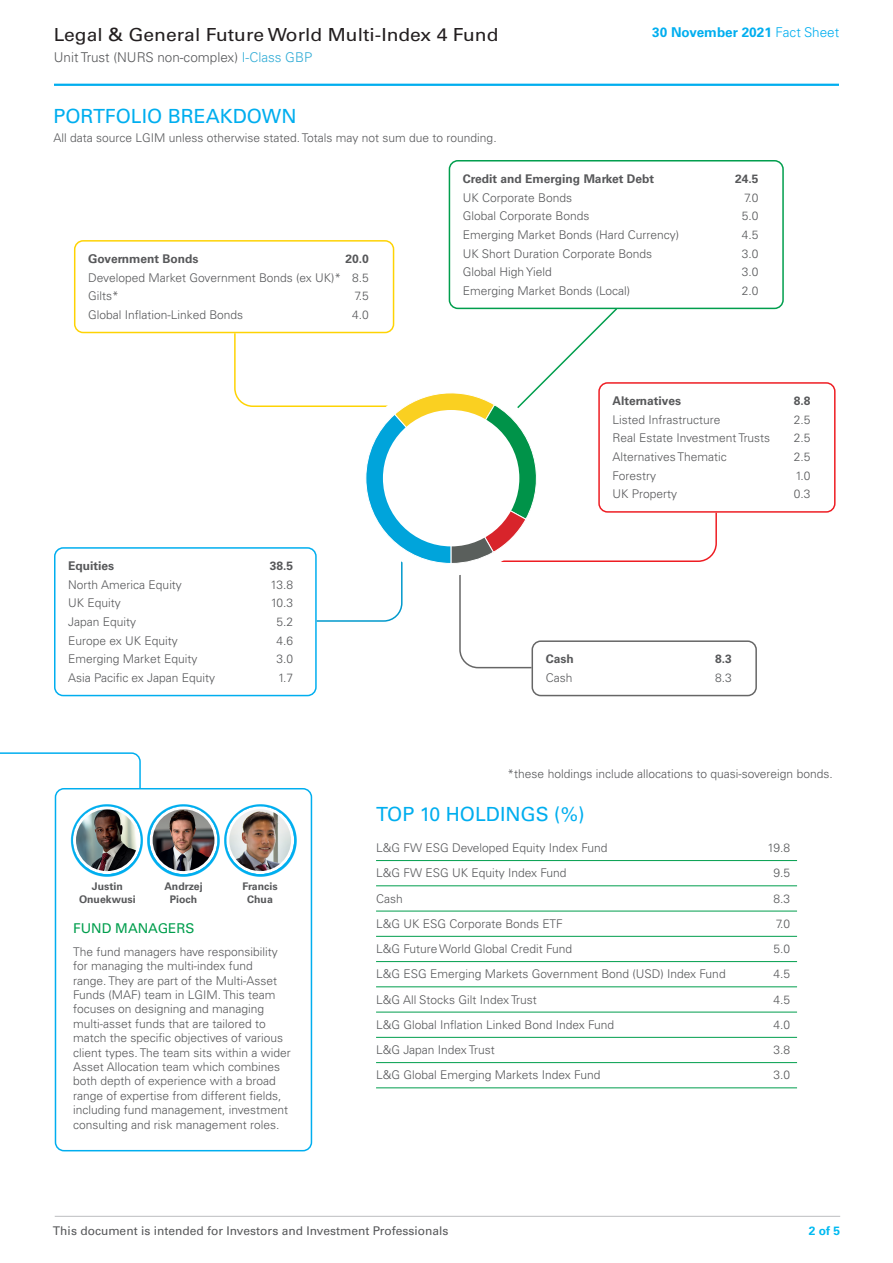
<style>
.page{position:relative;width:893px;height:1263px;background:#fff}
.page>*{position:absolute;margin:0;border:0;box-sizing:border-box;transform-origin:0 0}
.t1{font:19.5px "Univers LT Pro 55 Roman";color:#00aeef}
.t2{font:18px "Univers LT Pro 55 Roman";color:#231f20;scale:1.07 1}
.t3{font:300 13.5px "Univers LT Pro 45";color:#57585a}
.t4{font:700 13.5px "Univers LT Pro 65";color:#00aeef}
.t5{font:13.5px "Univers LT Pro 55 Roman";color:#009e4d}
.t6{font:300 12px/14.4px "Univers LT Pro 45";color:#57585a}
.t7{font:700 12px "Univers LT Pro 65";color:#57585a}
.t8{font:12px "Univers LT Pro 55 Roman";color:#57585a}
.t9{font:700 12px "Univers LT Pro 65";color:#00baf1}
.t10{font:700 10.5px/12.6px "Univers LT Pro 65";color:#57585a;text-align:center}
.s1{color:#33add6}
.s2{font-family:"Univers LT Pro 45";font-weight:300}
</style>
<div class="page">
<hr style="left:54px;top:84px;width:785px;height:2px;background:#00aeef">
<hr style="left:55px;top:1216px;width:785px;height:1px;background:#bcbdc0">
<svg style="left:0;top:752px;width:141px;height:38px"></svg>
<hr style="left:376px;top:860px;width:421px;height:1px;background:#009e4d">
<hr style="left:376px;top:885px;width:421px;height:1px;background:#009e4d">
<hr style="left:376px;top:911px;width:421px;height:1px;background:#009e4d">
<hr style="left:376px;top:936px;width:421px;height:1px;background:#009e4d">
<hr style="left:376px;top:961px;width:421px;height:1px;background:#009e4d">
<hr style="left:376px;top:986px;width:421px;height:1px;background:#009e4d">
<hr style="left:376px;top:1012px;width:421px;height:1px;background:#009e4d">
<hr style="left:376px;top:1037px;width:421px;height:1px;background:#009e4d">
<hr style="left:376px;top:1062px;width:421px;height:1px;background:#009e4d">
<hr style="left:376px;top:1087px;width:421px;height:1px;background:#009e4d">
<div style="left:55px;top:788px;width:257px;height:363px;border:2px solid #00aeef;border-radius:9px"></div>
<img style="left:154px;top:804px;width:58px;height:71px">
<img style="left:212px;top:804px;width:85px;height:71px">
<img style="left:70px;top:804px;width:84px;height:71px">
<div style="left:54px;top:547px;width:263px;height:149px;border:2px solid #00aeef;border-radius:9px"></div>
<div style="left:74px;top:240px;width:320px;height:93px;border:2px solid #fed304;border-radius:9px"></div>
<div style="left:449px;top:160px;width:335px;height:149px;border:2px solid #009e4d;border-radius:9px"></div>
<div style="left:598px;top:382px;width:237px;height:131px;border:2px solid #ee1d23;border-radius:9px"></div>
<div style="left:531px;top:640px;width:226px;height:56px;border:2px solid #666;border-radius:9px"></div>
<svg style="left:233px;top:309px;width:485px;height:360px"></svg>
<div style="left:383px;top:410px;width:136px;height:136px;background:#fff;border-radius:50%"></div>
<h2 class="t2" style="left:54px;top:24px;width:417px">Legal &amp; General Future World Multi-Index 4 Fund</h2>
<p class="t3" style="left:54px;top:49px;width:260px">Unit Trust (NURS non-complex) <span class="s1">I-Class GBP</span></p>
<h1 class="t1" style="left:54px;top:105px;width:244px">PORTFOLIO BREAKDOWN</h1>
<p class="t6" style="left:54px;top:130px;width:445px">All data source LGIM unless otherwise stated. Totals may not sum due to rounding.</p>
<p class="t4" style="left:652px;top:25px;width:188px">30 November 2021 <span class="s2">Fact Sheet</span></p>
<p class="t7" style="left:88px;top:252px;width:112px">Government Bonds</p>
<p class="t7" style="left:345px;top:252px;width:25px">20.0</p>
<p class="t6" style="left:88px;top:268px;width:282px;line-height:18.6px">Developed Market Government Bonds (ex UK)* 8.5<br>Gilts*</p>
<p class="t6" style="left:355px;top:289px;width:16px">7.5</p>
<p class="t6" style="left:88px;top:307px;width:156px">Global Inflation-Linked Bonds</p>
<p class="t6" style="left:352px;top:307px;width:18px">4.0</p>
<p class="t7" style="left:68px;top:559px;width:48px">Equities</p>
<p class="t7" style="left:270px;top:559px;width:25px">38.5</p>
<p class="t6" style="left:68px;top:577px;width:115px">North America Equity</p>
<p class="t6" style="left:271px;top:577px;width:24px">13.8</p>
<p class="t6" style="left:68px;top:596px;width:54px">UK Equity</p>
<p class="t6" style="left:271px;top:596px;width:24px">10.3</p>
<p class="t6" style="left:68px;top:615px;width:69px">Japan Equity</p>
<p class="t6" style="left:277px;top:615px;width:18px">5.2</p>
<p class="t6" style="left:68px;top:633px;width:111px">Europe ex UK Equity</p>
<p class="t6" style="left:277px;top:633px;width:18px">4.6</p>
<p class="t6" style="left:68px;top:652px;width:131px">Emerging Market Equity</p>
<p class="t6" style="left:277px;top:652px;width:18px">3.0</p>
<p class="t6" style="left:68px;top:670px;width:148px">Asia Pacific ex Japan Equity</p>
<p class="t6" style="left:278px;top:670px;width:16px">1.7</p>
<p class="t7" style="left:463px;top:172px;width:193px">Credit and Emerging Market Debt</p>
<p class="t7" style="left:735px;top:172px;width:25px">24.5</p>
<p class="t6" style="left:463px;top:190px;width:111px">UK Corporate Bonds</p>
<p class="t6" style="left:744px;top:190px;width:16px">7.0</p>
<p class="t6" style="left:463px;top:209px;width:128px">Global Corporate Bonds</p>
<p class="t6" style="left:742px;top:209px;width:18px">5.0</p>
<p class="t6" style="left:463px;top:227px;width:218px">Emerging Market Bonds (Hard Currency)</p>
<p class="t6" style="left:742px;top:227px;width:18px">4.5</p>
<p class="t6" style="left:463px;top:246px;width:191px">UK Short Duration Corporate Bonds</p>
<p class="t6" style="left:742px;top:246px;width:18px">3.0</p>
<p class="t6" style="left:463px;top:265px;width:90px">Global High Yield</p>
<p class="t6" style="left:742px;top:265px;width:18px">3.0</p>
<p class="t6" style="left:463px;top:283px;width:169px">Emerging Market Bonds (Local)</p>
<p class="t6" style="left:742px;top:283px;width:18px">2.0</p>
<p class="t7" style="left:613px;top:394px;width:70px">Alternatives</p>
<p class="t7" style="left:794px;top:394px;width:18px">8.8</p>
<p class="t6" style="left:613px;top:412px;width:109px">Listed Infrastructure</p>
<p class="t6" style="left:794px;top:412px;width:18px">2.5</p>
<p class="t6" style="left:613px;top:431px;width:159px">Real Estate Investment Trusts</p>
<p class="t6" style="left:794px;top:431px;width:18px">2.5</p>
<p class="t6" style="left:613px;top:450px;width:116px">Alternatives Thematic</p>
<p class="t6" style="left:794px;top:450px;width:18px">2.5</p>
<p class="t6" style="left:613px;top:468px;width:45px">Forestry</p>
<p class="t6" style="left:796px;top:468px;width:16px">1.0</p>
<p class="t6" style="left:613px;top:487px;width:66px">UK Property</p>
<p class="t6" style="left:794px;top:487px;width:18px">0.3</p>
<p class="t7" style="left:546px;top:652px;width:30px">Cash</p>
<p class="t7" style="left:715px;top:652px;width:18px">8.3</p>
<p class="t6" style="left:546px;top:670px;width:28px">Cash</p>
<p class="t6" style="left:715px;top:670px;width:18px">8.3</p>
<p class="t10" style="left:79px;top:880px;width:58px">Justin<br>Onuekwusi</p>
<p class="t10" style="left:164px;top:880px;width:40px">Andrzej<br>Pioch</p>
<p class="t10" style="left:242px;top:880px;width:37px">Francis<br>Chua</p>
<p class="t5" style="left:73px;top:920px;width:123px">FUND MANAGERS</p>
<p class="t6" style="left:73px;top:944px;width:219px">The fund managers have responsibility for managing the multi-index fund<br>range. They are part of the Multi-Asset Funds (MAF) team in LGIM. This team focuses on designing and managing multi-asset funds that are tailored to match the specific objectives of various client types. The team sits within a wider Asset Allocation team which combines both depth of experience with a broad range of expertise from different fields, including fund management, investment consulting and risk management roles.</p>
<p class="t6" style="left:508px;top:766px;width:327px">*these holdings include allocations to quasi-sovereign bonds.</p>
<h1 class="t1" style="left:376px;top:802px;width:210px">TOP 10 HOLDINGS (%)</h1>
<p class="t6" style="left:376px;top:841px;width:233px">L&amp;G FW ESG Developed Equity Index Fund</p>
<p class="t6" style="left:767px;top:841px;width:24px">19.8</p>
<p class="t6" style="left:376px;top:866px;width:192px">L&amp;G FW ESG UK Equity Index Fund</p>
<p class="t6" style="left:773px;top:866px;width:18px">9.5</p>
<p class="t6" style="left:376px;top:891px;width:28px">Cash</p>
<p class="t6" style="left:773px;top:891px;width:18px">8.3</p>
<p class="t6" style="left:376px;top:916px;width:188px">L&amp;G UK ESG Corporate Bonds ETF</p>
<p class="t6" style="left:776px;top:916px;width:16px">7.0</p>
<p class="t6" style="left:376px;top:942px;width:198px">L&amp;G Future World Global Credit Fund</p>
<p class="t6" style="left:773px;top:942px;width:18px">5.0</p>
<p class="t6" style="left:376px;top:967px;width:351px">L&amp;G ESG Emerging Markets Government Bond (USD) Index Fund</p>
<p class="t6" style="left:773px;top:967px;width:18px">4.5</p>
<p class="t6" style="left:376px;top:992px;width:162px">L&amp;G All Stocks Gilt Index Trust</p>
<p class="t6" style="left:773px;top:992px;width:18px">4.5</p>
<p class="t6" style="left:376px;top:1017px;width:240px">L&amp;G Global Inflation Linked Bond Index Fund</p>
<p class="t6" style="left:773px;top:1017px;width:18px">4.0</p>
<p class="t6" style="left:376px;top:1043px;width:120px">L&amp;G Japan Index Trust</p>
<p class="t6" style="left:773px;top:1043px;width:18px">3.8</p>
<p class="t6" style="left:376px;top:1068px;width:226px">L&amp;G Global Emerging Markets Index Fund</p>
<p class="t6" style="left:773px;top:1068px;width:18px">3.0</p>
<p class="t8" style="left:53px;top:1224px;width:397px">This document is intended for Investors and Investment Professionals</p>
<p class="t9" style="left:809px;top:1223px;width:33px">2 of 5</p>
</div>
